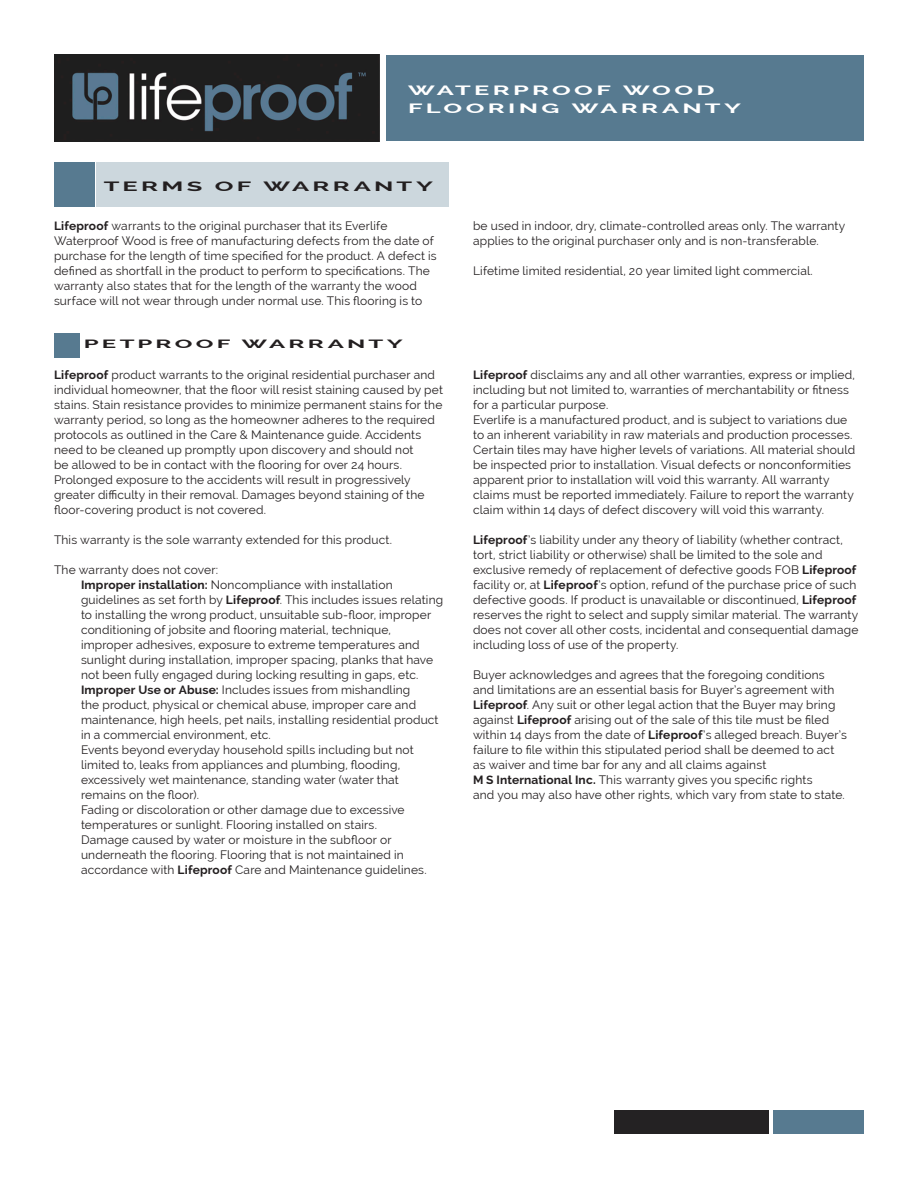
<style>
.page{position:relative;width:918px;height:1188px;background:#fff}
.page>*{position:absolute;margin:0;border:0;box-sizing:border-box;transform-origin:0 0}
.t1{font:700 13.5px "Raleway";letter-spacing:.125em;color:#fff;scale:1.88 1}
.t2{font:700 13.5px "Raleway";letter-spacing:.13em;color:#231f20;scale:1.88 1}
.t3{font:12px/15px "Raleway";letter-spacing:.015em;color:#231f20}
.t4{font:700 12px "Raleway";letter-spacing:.13em;color:#231f20;scale:2 1}
.s1{font-weight:700}
</style>
<div class="page">
<img style="left:54px;top:54px;width:325px;height:87px">
<div style="left:386px;top:55px;width:478px;height:86px;background:#577a90"></div>
<div style="left:773px;top:1110px;width:91px;height:24px;background:#577a90"></div>
<div style="left:614px;top:1110px;width:155px;height:24px;background:#242223"></div>
<div style="left:54px;top:162px;width:40px;height:45px;background:#577a90"></div>
<div style="left:54px;top:333px;width:25px;height:25px;background:#577a90"></div>
<div style="left:97px;top:162px;width:352px;height:45px;background:#ccd7dd"></div>
<p class="t1" style="left:408px;top:83px;width:165px">WATERPROOF WOOD</p>
<p class="t1" style="left:408px;top:101px;width:178px">FLOORING WARRANTY</p>
<p class="t2" style="left:104px;top:179px;width:177px">TERMS OF WARRANTY</p>
<p class="t3" style="left:54px;top:218px;width:384px"><span class="s1">Lifeproof</span> warrants to the original purchaser that its Everlife Waterproof Wood is free of manufacturing defects from the date of purchase for the length of time specified for the product. A defect is defined as shortfall in the product to perform to specifications. The warranty also states that for the length of the warranty the wood surface will not wear through under normal use. This flooring is to</p>
<p class="t4" style="left:84px;top:337px;width:161px">PETPROOF WARRANTY</p>
<p class="t3" style="left:54px;top:367px;width:391px"><span class="s1">Lifeproof</span> product warrants to the original residential purchaser and individual homeowner, that the floor will resist staining caused by pet stains. Stain resistance provides to minimize permanent stains for the warranty period, so long as the homeowner adheres to the required protocols as outlined in the Care &amp; Maintenance guide. Accidents need to be cleaned up promptly upon discovery and should not<br>be allowed to be in contact with the flooring for over 24 hours.<br>Prolonged exposure to the accidents will result in progressively greater difficulty in their removal. Damages beyond staining of the floor-covering product is not covered.</p>
<p class="t3" style="left:54px;top:532px;width:340px">This warranty is the sole warranty extended for this product.</p>
<p class="t3" style="left:54px;top:562px;width:166px">The warranty does not cover:</p>
<p class="t3" style="left:81px;top:577px;width:313px"><span class="s1">Improper installation:</span> Noncompliance with installation</p>
<p class="t3" style="left:81px;top:592px;width:364px">guidelines as set forth by <span class="s1">Lifeproof</span>. This includes issues relating</p>
<p class="t3" style="left:81px;top:607px;width:352px">to installing the wrong product, unsuitable sub-floor, improper</p>
<p class="t3" style="left:81px;top:622px;width:312px">conditioning of jobsite and flooring material, technique,</p>
<p class="t3" style="left:81px;top:637px;width:340px">improper adhesives, exposure to extreme temperatures and</p>
<p class="t3" style="left:81px;top:652px;width:354px">sunlight during installation, improper spacing, planks that have</p>
<p class="t3" style="left:81px;top:667px;width:339px">not been fully engaged during locking resulting in gaps, etc.</p>
<p class="t3" style="left:81px;top:682px;width:331px"><span class="s1">Improper Use or Abuse:</span> Includes issues from mishandling</p>
<p class="t3" style="left:81px;top:697px;width:337px">the product, physical or chemical abuse, improper care and</p>
<p class="t3" style="left:81px;top:712px;width:359px">maintenance, high heels, pet nails, installing residential product</p>
<p class="t3" style="left:81px;top:727px;width:191px">in a commercial environment, etc.</p>
<p class="t3" style="left:81px;top:742px;width:334px">Events beyond everyday household spills including but not</p>
<p class="t3" style="left:81px;top:757px;width:321px">limited to, leaks from appliances and plumbing, flooding,</p>
<p class="t3" style="left:81px;top:772px;width:319px">excessively wet maintenance, standing water (water that</p>
<p class="t3" style="left:81px;top:787px;width:119px">remains on the floor).</p>
<p class="t3" style="left:81px;top:802px;width:325px">Fading or discoloration or other damage due to excessive</p>
<p class="t3" style="left:81px;top:817px;width:297px">temperatures or sunlight. Flooring installed on stairs.</p>
<p class="t3" style="left:81px;top:832px;width:312px">Damage caused by water or moisture in the subfloor or</p>
<p class="t3" style="left:81px;top:847px;width:324px">underneath the flooring. Flooring that is not maintained in</p>
<p class="t3" style="left:81px;top:862px;width:347px">accordance with <span class="s1">Lifeproof</span> Care and Maintenance guidelines.</p>
<p class="t3" style="left:473px;top:218px;width:374px">be used in indoor, dry, climate-controlled areas only. The warranty applies to the original purchaser only and is non-transferable.</p>
<p class="t3" style="left:473px;top:263px;width:341px">Lifetime limited residential, 20 year limited light commercial.</p>
<p class="t3" style="left:473px;top:367px;width:384px"><span class="s1">Lifeproof</span> disclaims any and all other warranties, express or implied, including but not limited to, warranties of merchantability or fitness for a particular purpose.</p>
<p class="t3" style="left:473px;top:412px;width:384px">Everlife is a manufactured product, and is subject to variations due to an inherent variability in raw materials and production processes.<br>Certain tiles may have higher levels of variations. All material should be inspected prior to installation. Visual defects or nonconformities apparent prior to installation will void this warranty. All warranty claims must be reported immediately. Failure to report the warranty claim within 14 days of defect discovery will void this warranty.</p>
<p class="t3" style="left:473px;top:532px;width:387px"><span class="s1">Lifeproof</span>’s liability under any theory of liability (whether contract, tort, strict liability or otherwise) shall be limited to the sole and exclusive remedy of replacement of defective goods FOB <span class="s1">Lifeproof </span>facility or, at <span class="s1">Lifeproof</span>’s option, refund of the purchase price of such defective goods. If product is unavailable or discontinued, <span class="s1">Lifeproof </span>reserves the right to select and supply similar material. The warranty does not cover all other costs, incidental and consequential damage including loss of use of the property.</p>
<p class="t3" style="left:473px;top:667px;width:376px">Buyer acknowledges and agrees that the foregoing conditions and limitations are an essential basis for Buyer’s agreement with <span class="s1">Lifeproof</span>. Any suit or other legal action that the Buyer may bring against <span class="s1">Lifeproof</span> arising out of the sale of this tile must be filed within 14 days from the date of <span class="s1">Lifeproof</span>’s alleged breach. Buyer’s failure to file within this stipulated period shall be deemed to act</p>
<p class="t3" style="left:473px;top:757px;width:295px">as waiver and time bar for any and all claims against</p>
<p class="t3" style="left:473px;top:772px;width:341px"><span class="s1">M S International Inc.</span> This warranty gives you specific rights</p>
<p class="t3" style="left:473px;top:787px;width:373px">and you may also have other rights, which vary from state to state.</p>
</div>
